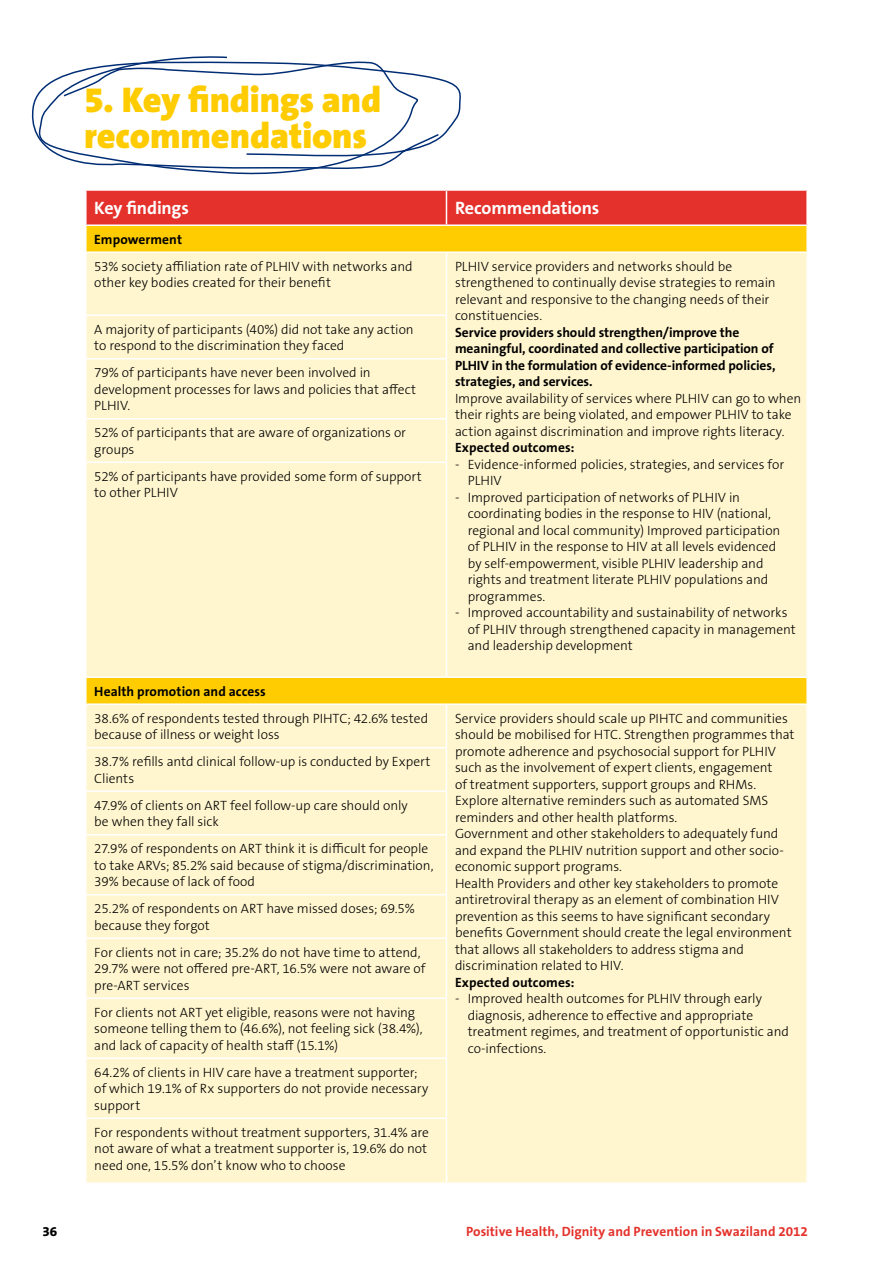
<style>
.page{position:relative;width:893px;height:1263px;background:#fff}
.page>*{position:absolute;margin:0;border:0;box-sizing:border-box;transform-origin:0 0}
.t1{font:900 36px/36px "The Sans B W9";letter-spacing:-.005em;color:#fecc00}
.t2{font:700 18px "The Sans B W7";letter-spacing:-.01em;color:#fff}
.t3{font:300 13.5px/16.5px "The Sans B W3";color:#000}
.t4{font:700 13.5px/16.5px "The Sans B W7";letter-spacing:-.005em;color:#000}
.t5{font:700 13.5px "The Sans B W7";color:#e4312b}
.t6{font:800 13.5px "The Sans B W8";color:#000}
</style>
<div class="page">
<div style="left:87px;top:191px;width:719px;height:33px;background:#e4312b"></div>
<div style="left:87px;top:226px;width:719px;height:25px;background:#fecc00"></div>
<div style="left:87px;top:253px;width:719px;height:929px;background:#fff6cf"></div>
<hr style="left:446px;top:191px;width:1px;height:33px;background:#fff">
<hr style="left:446px;top:253px;width:1px;height:61px;background:#fff">
<hr style="left:85px;top:314px;width:362px;height:2px;background:#fff">
<hr style="left:446px;top:316px;width:1px;height:42px;background:#fff">
<hr style="left:85px;top:358px;width:362px;height:1px;background:#fff">
<hr style="left:446px;top:359px;width:1px;height:59px;background:#fff">
<hr style="left:85px;top:418px;width:362px;height:1px;background:#fff">
<hr style="left:446px;top:419px;width:1px;height:42px;background:#fff">
<hr style="left:85px;top:461px;width:362px;height:2px;background:#fff">
<hr style="left:446px;top:463px;width:1px;height:213px;background:#fff">
<hr style="left:85px;top:676px;width:361px;height:2px;background:#fff">
<hr style="left:446px;top:676px;width:362px;height:2px;background:#fff">
<hr style="left:85px;top:703px;width:361px;height:2px;background:#fff">
<hr style="left:446px;top:703px;width:362px;height:2px;background:#fff">
<hr style="left:446px;top:705px;width:1px;height:42px;background:#fff">
<hr style="left:85px;top:747px;width:362px;height:1px;background:#fff">
<hr style="left:446px;top:748px;width:1px;height:42px;background:#fff">
<hr style="left:85px;top:790px;width:362px;height:2px;background:#fff">
<hr style="left:446px;top:792px;width:1px;height:42px;background:#fff">
<hr style="left:85px;top:834px;width:362px;height:1px;background:#fff">
<hr style="left:446px;top:835px;width:1px;height:59px;background:#fff">
<hr style="left:85px;top:894px;width:362px;height:1px;background:#fff">
<hr style="left:446px;top:895px;width:1px;height:42px;background:#fff">
<hr style="left:85px;top:937px;width:362px;height:2px;background:#fff">
<hr style="left:446px;top:939px;width:1px;height:58px;background:#fff">
<hr style="left:85px;top:997px;width:362px;height:2px;background:#fff">
<hr style="left:446px;top:999px;width:1px;height:58px;background:#fff">
<hr style="left:85px;top:1057px;width:362px;height:2px;background:#fff">
<hr style="left:446px;top:1059px;width:1px;height:58px;background:#fff">
<hr style="left:85px;top:1117px;width:362px;height:2px;background:#fff">
<hr style="left:446px;top:1119px;width:1px;height:63px;background:#fff">
<svg style="left:31px;top:75px;width:430px;height:71px"></svg>
<svg style="left:34px;top:56px;width:392px;height:119px"></svg>
<h1 class="t1" style="left:84px;top:82px;width:299px">5. Key findings and recommendations</h1>
<h2 class="t2" style="left:94px;top:197px;width:96px">Key findings</h2>
<h2 class="t2" style="left:455px;top:197px;width:146px">Recommendations</h2>
<p class="t4" style="left:94px;top:231px;width:89px">Empowerment</p>
<p class="t3" style="left:94px;top:258px;width:320px">53% society affiliation rate of PLHIV with networks and other key bodies created for their benefit</p>
<p class="t3" style="left:455px;top:258px;width:322px">PLHIV service providers and networks should be strengthened to continually devise strategies to remain relevant and responsive to the changing needs of their constituencies.</p>
<p class="t4" style="left:455px;top:324px;width:322px">Service providers should strengthen/improve the meaningful, coordinated and collective participation of PLHIV in the formulation of evidence-informed policies, strategies, and services.</p>
<p class="t3" style="left:455px;top:390px;width:348px">Improve availability of services where PLHIV can go to when their rights are being violated, and empower PLHIV to take action against discrimination and improve rights literacy.</p>
<p class="t4" style="left:455px;top:439px;width:121px">Expected outcomes:</p>
<p class="t3" style="left:468px;top:456px;width:318px;text-indent:-13px">- Evidence-informed policies, strategies, and services for<br>PLHIV</p>
<p class="t3" style="left:468px;top:489px;width:314px;text-indent:-13px">- Improved participation of networks of PLHIV in coordinating bodies in the response to HIV (national, regional and local community) Improved participation of PLHIV in the response to HIV at all levels evidenced by self-empowerment, visible PLHIV leadership and rights and treatment literate PLHIV populations and programmes.</p>
<p class="t3" style="left:468px;top:604px;width:330px;text-indent:-13px">- Improved accountability and sustainability of networks of PLHIV through strengthened capacity in management and leadership development</p>
<p class="t3" style="left:94px;top:321px;width:321px">A majority of participants (40%) did not take any action to respond to the discrimination they faced</p>
<p class="t3" style="left:94px;top:364px;width:323px">79% of participants have never been involved in development processes for laws and policies that affect<br>PLHIV.</p>
<p class="t3" style="left:94px;top:424px;width:313px">52% of participants that are aware of organizations or groups</p>
<p class="t3" style="left:94px;top:468px;width:329px">52% of participants have provided some form of support to other PLHIV</p>
<p class="t4" style="left:94px;top:683px;width:173px">Health promotion and access</p>
<p class="t3" style="left:94px;top:710px;width:335px">38.6% of respondents tested through PIHTC; 42.6% tested because of illness or weight loss</p>
<p class="t3" style="left:455px;top:710px;width:341px">Service providers should scale up PIHTC and communities should be mobilised for HTC. Strengthen programmes that promote adherence and psychosocial support for PLHIV such as the involvement of expert clients, engagement<br>of treatment supporters, support groups and RHMs.<br>Explore alternative reminders such as automated SMS reminders and other health platforms.<br>Government and other stakeholders to adequately fund and expand the PLHIV nutrition support and other socio&shy;economic support programs.<br>Health Providers and other key stakeholders to promote antiretroviral therapy as an element of combination HIV prevention as this seems to have significant secondary benefits Government should create the legal environment that allows all stakeholders to address stigma and discrimination related to HIV.</p>
<p class="t4" style="left:455px;top:974px;width:121px">Expected outcomes:</p>
<p class="t3" style="left:468px;top:990px;width:323px;text-indent:-13px">- Improved health outcomes for PLHIV through early diagnosis, adherence to effective and appropriate treatment regimes, and treatment of opportunistic and co-infections.</p>
<p class="t3" style="left:94px;top:753px;width:338px">38.7% refills antd clinical follow-up is conducted by Expert<br>Clients</p>
<p class="t3" style="left:94px;top:797px;width:315px">47.9% of clients on ART feel follow-up care should only be when they fall sick</p>
<p class="t3" style="left:94px;top:840px;width:341px">27.9% of respondents on ART think it is difficult for people to take ARVs; 85.2% said because of stigma/discrimination,<br>39% because of lack of food</p>
<p class="t3" style="left:94px;top:900px;width:322px">25.2% of respondents on ART have missed doses; 69.5% because they forgot</p>
<p class="t3" style="left:94px;top:944px;width:333px">For clients not in care; 35.2% do not have time to attend,<br>29.7% were not offered pre-ART, 16.5% were not aware of pre-ART services</p>
<p class="t3" style="left:94px;top:1004px;width:330px">For clients not ART yet eligible, reasons were not having someone telling them to (46.6%), not feeling sick (38.4%), and lack of capacity of health staff (15.1%)</p>
<p class="t3" style="left:94px;top:1064px;width:336px">64.2% of clients in HIV care have a treatment supporter; of which 19.1% of Rx supporters do not provide necessary support</p>
<p class="t3" style="left:94px;top:1124px;width:336px">For respondents without treatment supporters, 31.4% are not aware of what a treatment supporter is, 19.6% do not need one, 15.5% don’t know who to choose</p>
<p class="t6" style="left:43px;top:1222px;width:16px">36</p>
<p class="t5" style="left:466px;top:1222px;width:343px">Positive Health, Dignity and Prevention in Swaziland 2012</p>
</div>
